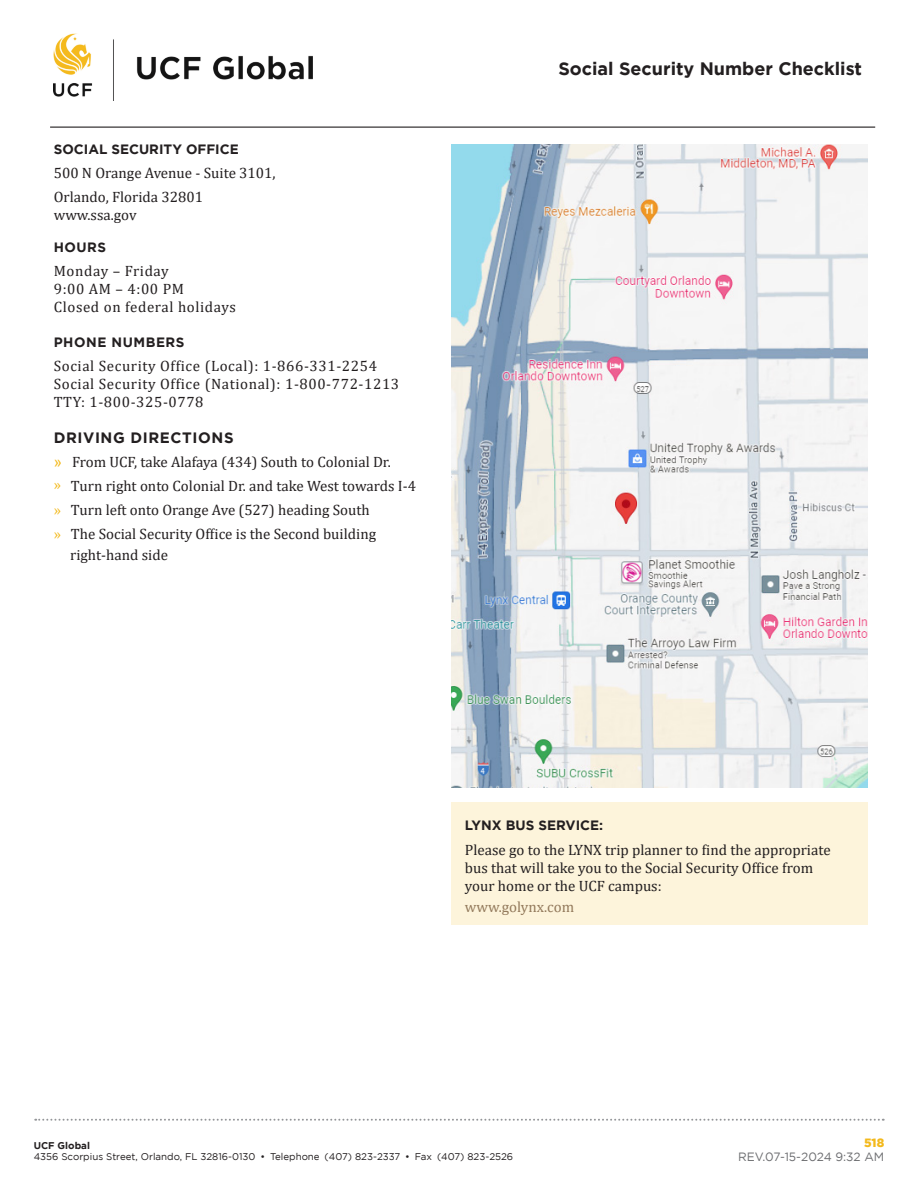
<style>
.page{position:relative;width:918px;height:1188px;background:#fff}
.page>*{position:absolute;margin:0;border:0;box-sizing:border-box;transform-origin:0 0}
.t1{font:700 18px "Gotham";color:#231f20}
.Header_-_1st_Category{font:15px/24px "Cambria";color:#231f20}
.Header_-_1st_Category-2{font:15px/18px "Cambria";letter-spacing:.04em;color:#231f20}
.H2_-_Row_Headers{font:15px/18px "Cambria";color:#231f20}
.Header_-_1st_Category-3{font:700 15px "Gotham";letter-spacing:.04em;color:#231f20}
.H2_-_Row_Headers-2{font:15px "Cambria";color:#937a5c}
.Header_-_1st_Category-4{font:700 13.5px "Gotham";color:#231f20}
.H4_-_First_Section{font:700 13.5px "Gotham";color:#231f20}
.Header_-_1st_Category-5{font:700 13.5px "Gotham";letter-spacing:.04em;color:#231f20}
.Revision_Day_Footer{font:12px "Gotham";color:#6c6d70}
.t2{font:900 12px "Gotham";color:#f3b91c}
.t3{font:9.75px "Gotham";color:#231f20}
.t4{font:700 9.75px "Gotham";color:#231f20}
.s1{font-family:"Arial";color:#f3b91c}
.s2{color:#f3b91c}
</style>
<div class="page">
<svg style="left:35px;top:1119px;width:849px;height:2px"></svg>
<hr style="left:50px;top:127px;width:825px;height:1px;background:#231f20">
<img style="left:53px;top:34px;width:260px;height:66px">
<div style="left:451px;top:803px;width:417px;height:122px;background:#fdf4db"></div>
<img style="left:451px;top:145px;width:416px;height:643px">
<p class="Header_-_1st_Category-4" style="left:54px;top:141px;width:187px">SOCIAL SECURITY OFFICE</p>
<p class="Header_-_1st_Category" style="left:54px;top:161px;width:223px">500 N Orange Avenue - Suite 3101,<br>Orlando, Florida 32801</p>
<p class="Header_-_1st_Category" style="left:54px;top:203px;width:84px">www.ssa.gov</p>
<p class="Header_-_1st_Category-4" style="left:54px;top:240px;width:54px">HOURS</p>
<p class="Header_-_1st_Category-2" style="left:54px;top:262px;width:184px">Monday – Friday<br>9:00 AM – 4:00 PM<br>Closed on federal holidays</p>
<p class="Header_-_1st_Category-5" style="left:54px;top:334px;width:132px">PHONE NUMBERS</p>
<p class="Header_-_1st_Category-2" style="left:54px;top:356px;width:325px">Social Security Office (Local): 1-866-331-2254</p>
<p class="Header_-_1st_Category-2" style="left:54px;top:374px;width:347px">Social Security Office (National): 1-800-772-1213</p>
<p class="Header_-_1st_Category-2" style="left:54px;top:392px;width:151px">TTY: 1-800-325-0778</p>
<p class="Header_-_1st_Category-3" style="left:54px;top:429px;width:181px">DRIVING DIRECTIONS</p>
<p class="Header_-_1st_Category" style="left:54px;top:449px;width:339px"><span class="s1">»</span> From UCF, take Alafaya (434) South to Colonial Dr.</p>
<p class="Header_-_1st_Category" style="left:54px;top:473px;width:364px"><span class="s2">»</span> Turn right onto Colonial Dr. and take West towards I-4</p>
<p class="Header_-_1st_Category" style="left:54px;top:497px;width:318px"><span class="s2">»</span> Turn left onto Orange Ave (527) heading South</p>
<p class="Header_-_1st_Category" style="left:54px;top:521px;width:324px"><span class="s2">»</span> The Social Security Office is the Second building</p>
<p class="Header_-_1st_Category" style="left:70px;top:542px;width:99px">right-hand side</p>
<p class="t1" style="left:558px;top:59px;width:305px">Social Security Number Checklist</p>
<p class="H4_-_First_Section" style="left:465px;top:817px;width:140px">LYNX BUS SERVICE:</p>
<p class="H2_-_Row_Headers" style="left:465px;top:840px;width:367px">Please go to the LYNX trip planner to find the appropriate bus that will take you to the Social Security Office from your home or the UCF campus:</p>
<p class="H2_-_Row_Headers-2" style="left:465px;top:898px;width:111px">www.golynx.com</p>
<p class="t4" style="left:34px;top:1140px;width:58px">UCF Global</p>
<p class="t3" style="left:34px;top:1152px;width:481px">4356 Scorpius Street, Orlando, FL 32816-0130 • Telephone (407) 823-2337 • Fax (407) 823-2526</p>
<p class="t2" style="left:864px;top:1135px;width:22px">518</p>
<p class="Revision_Day_Footer" style="left:738px;top:1150px;width:148px">REV.07-15-2024 9:32 AM</p>
</div>
